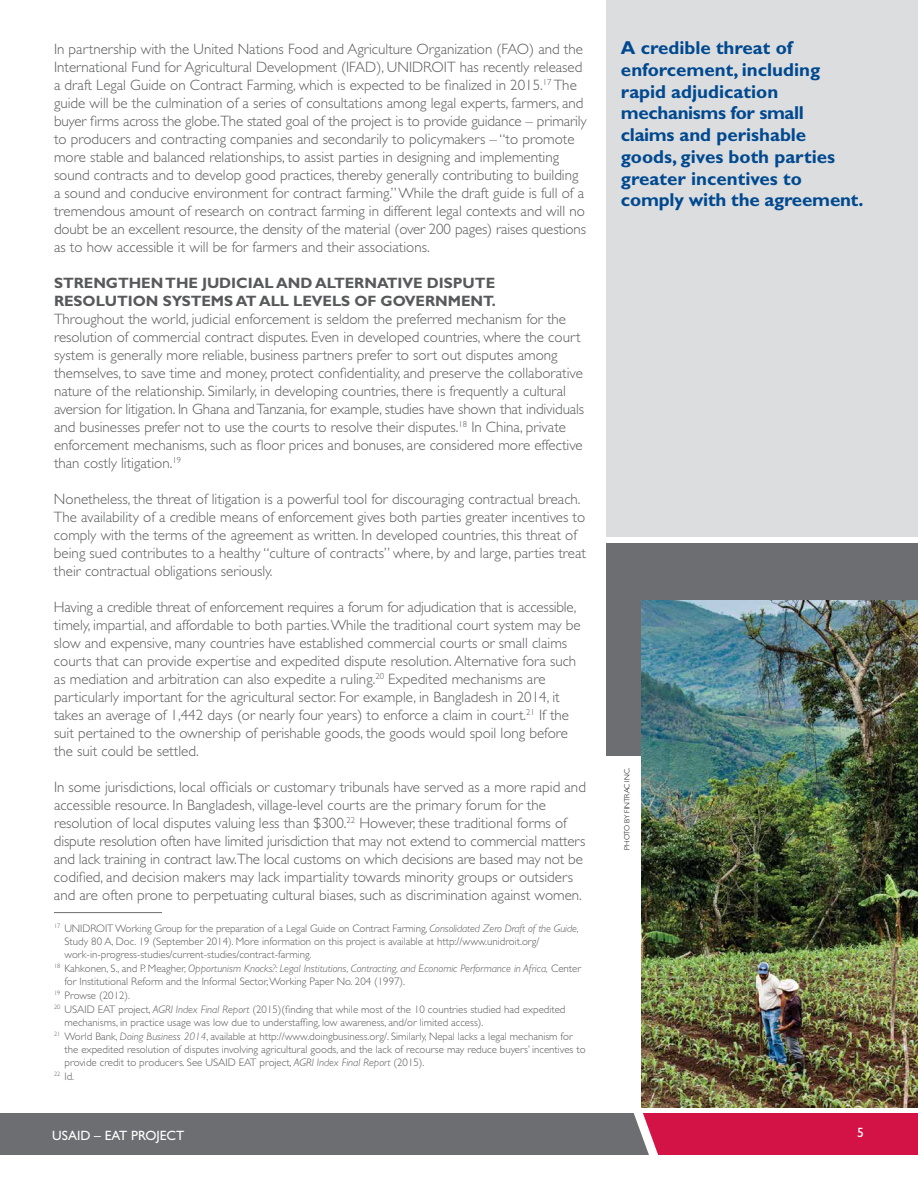
<style>
.page{position:relative;width:918px;height:1188px;background:#fff}
.page>*{position:absolute;margin:0;border:0;box-sizing:border-box;transform-origin:0 0}
.t1{font:700 18.75px/21.8px "Gill Sans Std";color:#004990}
.t2{font:300 15px/18px "Gill Sans Std";color:#58595b}
.t3{font:700 15px/18px "Gill Sans Std";letter-spacing:-.005em;color:#58595b}
.t4{font:13.5px "Gill Sans Std";color:#fff}
.t5{font:300 10.8px "Gill Sans Std";color:#58595b}
.t6{font:italic 300 10.8px "Gill Sans Std";color:#58595b}
.t7{font:300 7.5px "Gill Sans Std";letter-spacing:-.005em;color:#000}
.s1{font-style:italic}
.s2{font-style:normal}
</style>
<div class="page">
<svg style="left:0;top:1113px;width:918px;height:42px;background:#8b5565"></svg>
<hr style="left:54px;top:912px;width:108px;height:1px;background:#6d6e71">
<div style="left:606px;top:543px;width:312px;height:213px;background:#6d6e71"></div>
<img style="left:642px;top:600px;width:276px;height:507px">
<div style="left:606px;top:0;width:312px;height:537px;background:#dcddde"></div>
<p class="t2" style="left:54px;top:40px;width:534px">In partnership with the United Nations Food and Agriculture Organization (FAO) and the International Fund for Agricultural Development (IFAD), UNIDROIT has recently released a draft Legal Guide on Contract Farming, which is expected to be finalized in 2015.<sup>17</sup> The guide will be the culmination of a series of consultations among legal experts, farmers, and buyer firms across the globe.The stated goal of the project is to provide guidance – primarily to producers and contracting companies and secondarily to policymakers – “to promote more stable and balanced relationships, to assist parties in designing and implementing sound contracts and to develop good practices, thereby generally contributing to building a sound and conducive environment for contract farming.” While the draft guide is full of a tremendous amount of research on contract farming in different legal contexts and will no doubt be an excellent resource, the density of the material (over 200 pages) raises questions as to how accessible it will be for farmers and their associations.</p>
<p class="t3" style="left:54px;top:274px;width:443px">STRENGTHEN THE JUDICIAL AND ALTERNATIVE DISPUTE<br>RESOLUTION SYSTEMS AT ALL LEVELS OF GOVERNMENT.</p>
<p class="t2" style="left:54px;top:310px;width:532px">Throughout the world, judicial enforcement is seldom the preferred mechanism for the resolution of commercial contract disputes. Even in developed countries, where the court system is generally more reliable, business partners prefer to sort out disputes among themselves, to save time and money, protect confidentiality, and preserve the collaborative nature of the relationship. Similarly, in developing countries, there is frequently a cultural aversion for litigation. In Ghana and Tanzania, for example, studies have shown that individuals and businesses prefer not to use the courts to resolve their disputes.<sup>18</sup> In China, private enforcement mechanisms, such as floor prices and bonuses, are considered more effective than costly litigation.<sup>19</sup></p>
<p class="t2" style="left:54px;top:490px;width:534px">Nonetheless, the threat of litigation is a powerful tool for discouraging contractual breach.<br>The availability of a credible means of enforcement gives both parties greater incentives to comply with the terms of the agreement as written. In developed countries, this threat of being sued contributes to a healthy “culture of contracts” where, by and large, parties treat their contractual obligations seriously.</p>
<p class="t2" style="left:54px;top:598px;width:528px">Having a credible threat of enforcement requires a forum for adjudication that is accessible, timely, impartial, and affordable to both parties. While the traditional court system may be slow and expensive, many countries have established commercial courts or small claims courts that can provide expertise and expedited dispute resolution. Alternative fora such as mediation and arbitration can also expedite a ruling.<sup>20</sup> Expedited mechanisms are particularly important for the agricultural sector. For example, in Bangladesh in 2014, it takes an average of 1,442 days (or nearly four years) to enforce a claim in court.<sup>21</sup> If the suit pertained to the ownership of perishable goods, the goods would spoil long before the suit could be settled.</p>
<p class="t2" style="left:54px;top:778px;width:534px">In some jurisdictions, local officials or customary tribunals have served as a more rapid and accessible resource. In Bangladesh, village-level courts are the primary forum for the resolution of local disputes valuing less than $300.<sup>22</sup> However, these traditional forms of dispute resolution often have limited jurisdiction that may not extend to commercial matters and lack training in contract law.The local customs on which decisions are based may not be codified, and decision makers may lack impartiality towards minority groups or outsiders and are often prone to perpetuating cultural biases, such as discrimination against women.</p>
<p class="t5" style="left:54px;top:922px;width:526px"><sup>17</sup> UNIDROIT Working Group for the preparation of a Legal Guide on Contract Farming, <span class="s1">Consolidated Zero Draft of the Guide</span>,</p>
<p class="t5" style="left:64px;top:935px;width:477px">Study 80 A, Doc. 19 (September 2014). More information on this project is available at http://www.unidroit.org/</p>
<p class="t5" style="left:64px;top:949px;width:249px">work-in-progress-studies/current-studies/contract-farming.</p>
<p class="t6" style="left:54px;top:962px;width:529px"><sup>18</sup> <span class="s2">Kahkonen, S., and P. Meagher,</span> Opportunism Knocks?: Legal Institutions, Contracting, and Economic Performance in Africa, <span class="s2">Center</span></p>
<p class="t5" style="left:64px;top:976px;width:342px">for Institutional Reform and the Informal Sector, Working Paper No. 204 (1997).</p>
<p class="t5" style="left:54px;top:989px;width:78px"><sup>19</sup> Prowse (2012).</p>
<p class="t5" style="left:54px;top:1003px;width:513px"><sup>20</sup> USAID EAT project, <span class="s1">AGRI Index Final Report</span> (2015)(finding that while most of the 10 countries studied had expedited</p>
<p class="t5" style="left:65px;top:1016px;width:420px">mechanisms, in practice usage was low due to understaffing, low awareness, and/or limited access).</p>
<p class="t5" style="left:54px;top:1030px;width:520px"><sup>21</sup> World Bank, <span class="s1">Doing Business 2014</span>, available at http://www.doingbusiness.org/. Similarly, Nepal lacks a legal mechanism for</p>
<p class="t5" style="left:65px;top:1043px;width:523px">the expedited resolution of disputes involving agricultural goods, and the lack of recourse may reduce buyers’ incentives to</p>
<p class="t5" style="left:65px;top:1057px;width:361px">provide credit to producers. See USAID EAT project, <span class="s1">AGRI Index Final Report</span> (2015).</p>
<p class="t5" style="left:54px;top:1070px;width:22px"><sup>22</sup> Id.</p>
<p class="t1" style="left:621px;top:37px;width:244px">A credible threat of enforcement, including rapid adjudication mechanisms for small<br>claims and perishable goods, gives both parties greater incentives to comply with the agreement.</p>
<p class="t7" style="left:623px;top:850px;width:83px;rotate:-90deg">PHOTO BY FINTRAC INC.</p>
<p class="t4" style="left:52px;top:1128px;width:133px">USAID – EAT PROJECT</p>
<p class="t4" style="left:857px;top:1125px;width:8px">5</p>
</div>
